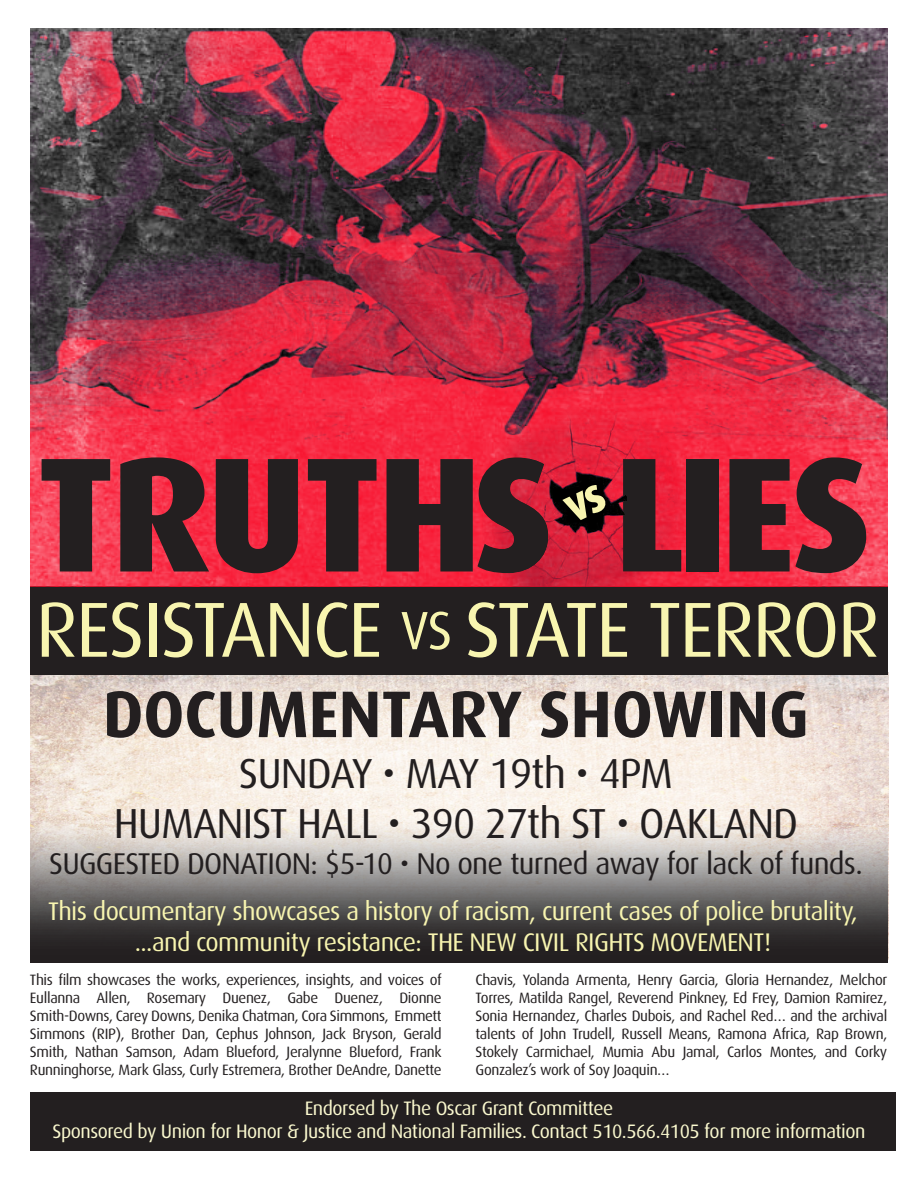
<style>
.page{position:relative;width:918px;height:1188px;background:#fff}
.page>*{position:absolute;margin:0;border:0;box-sizing:border-box;transform-origin:0 0}
.t1{font:800 163.35px "Dax";letter-spacing:-.03em;color:#231f20}
.t2{font:78px "Dax";letter-spacing:-.025em;color:#f8f5b0}
.t3{font:700 66px "Dax";letter-spacing:-.005em;color:#231f20}
.t4{font:42px/50.4px "Dax";letter-spacing:-.025em;color:#231f20;text-align:center}
.t5{font:30px "Dax";letter-spacing:-.025em;color:#231f20}
.t6{font:25.5px/30.6px "Dax";letter-spacing:-.025em;color:#f8f5b0;text-align:center}
.t7{font:19.5px/23.4px "Dax";letter-spacing:-.025em;color:#fbf9cf;text-align:center}
.t8{font:15px/18px "Dax";letter-spacing:-.025em;color:#231f20;text-align:justify}
.s1{font-size:54px}
</style>
<div class="page">
<div style="left:30px;top:1092px;width:866px;height:58px;background:#231f20"></div>
<img style="left:30px;top:675px;width:858px;height:141px">
<svg style="left:30px;top:816px;width:858px;height:147px;background:#837f7c"></svg>
<div style="left:30px;top:586px;width:858px;height:89px;background:#231f20"></div>
<img style="left:30px;top:29px;width:857px;height:557px">
<img style="left:482px;top:407px;width:209px;height:180px">
<svg style="left:562px;top:483px;width:46px;height:41px;background:#0b0203"></svg>
<h1 class="t1" style="left:36px;top:422px;width:837px">TRUTHS LIES</h1>
<h2 class="t2" style="left:36px;top:587px;width:846px">RESISTANCE <span class="s1">VS</span> STATE TERROR</h2>
<h3 class="t3" style="left:103px;top:677px;width:708px">DOCUMENTARY SHOWING</h3>
<h3 class="t4" style="left:114px;top:748px;width:686px">SUNDAY • MAY 19th • 4PM<br>HUMANIST HALL • 390 27th ST • OAKLAND</h3>
<h3 class="t5" style="left:49px;top:847px;width:815px">SUGGESTED DONATION: $5-10 • No one turned away for lack of funds.</h3>
<h3 class="t6" style="left:48px;top:897px;width:811px">This documentary showcases a history of racism, current cases of police brutality, ...and community resistance: THE NEW CIVIL RIGHTS MOVEMENT!</h3>
<p class="t8" style="left:30px;top:971px;width:413px">This film showcases the works, experiences, insights, and voices of Eullanna Allen, Rosemary Duenez, Gabe Duenez, Dionne Smith-Downs, Carey Downs, Denika Chatman, Cora Simmons, Emmett Simmons (RIP), Brother Dan, Cephus Johnson, Jack Bryson, Gerald Smith, Nathan Samson, Adam Blueford, Jeralynne Blueford, Frank Runninghorse, Mark Glass, Curly Estremera, Brother DeAndre, Danette</p>
<p class="t8" style="left:476px;top:971px;width:413px">Chavis, Yolanda Armenta, Henry Garcia, Gloria Hernandez, Melchor Torres, Matilda Rangel, Reverend Pinkney, Ed Frey, Damion Ramirez, Sonia Hernandez, Charles Dubois, and Rachel Red… and the archival talents of John Trudell, Russell Means, Ramona Africa, Rap Brown, Stokely Carmichael, Mumia Abu Jamal, Carlos Montes, and Corky Gonzalez’s work of Soy Joaquin…</p>
<h3 class="t7" style="left:53px;top:1097px;width:815px">Endorsed by The Oscar Grant Committee<br>Sponsored by Union for Honor &amp; Justice and National Families. Contact 510.566.4105 for more information</h3>
</div>
